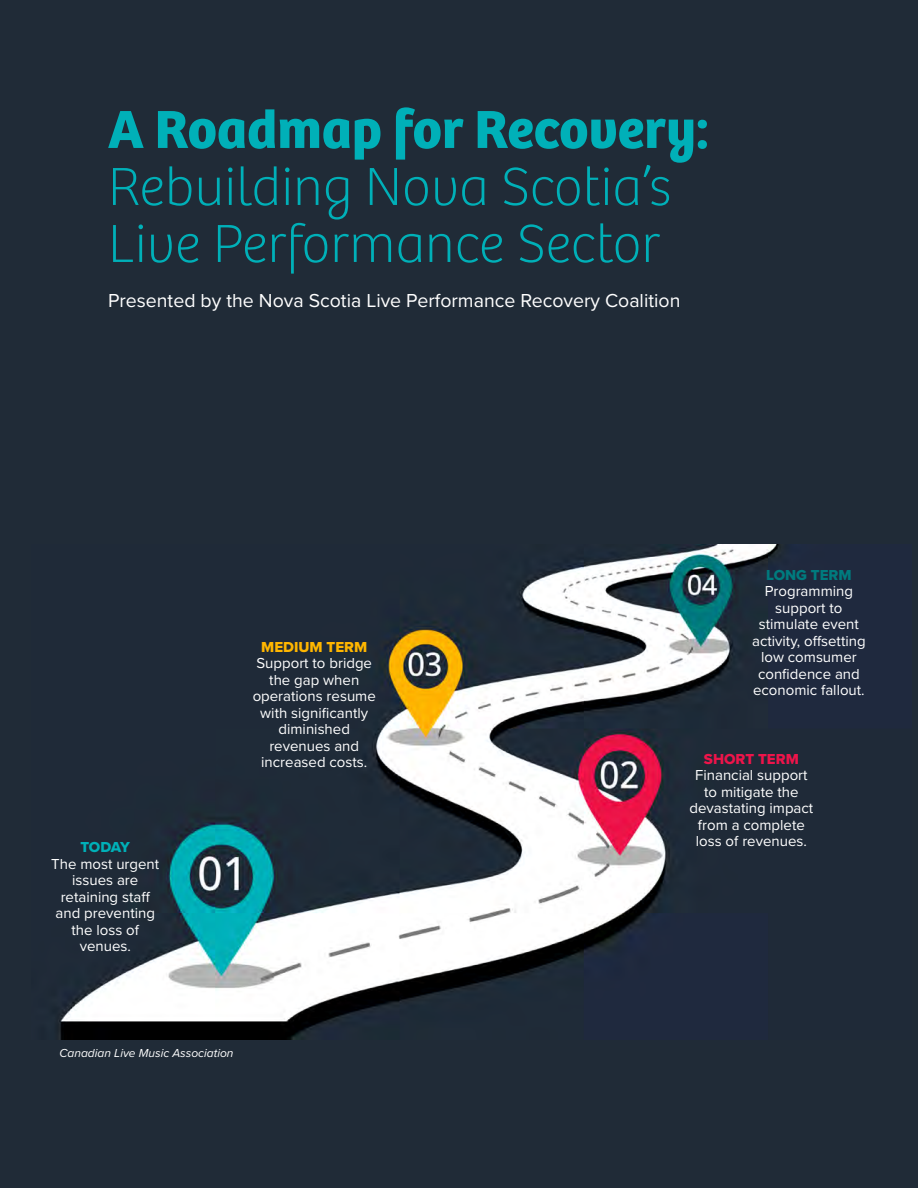
<style>
.page{position:relative;width:918px;height:1188px;background:#202b37}
.page>*{position:absolute;margin:0;border:0;box-sizing:border-box;transform-origin:0 0}
.t1{font:100 55.5px/57px "Bree";color:#00b0b8}
.t2{font:700 55.5px "Bree";color:#00b0b8}
.t3{font:19.5px "Proxima Nova";color:#fff}
.t4{font:15px/16.5px "Proxima Nova";color:#fff;text-align:center}
.t5{font:15px "Proxima Nova Extrabld";color:#ffb600}
.t6{font:15px "Proxima Nova Extrabld";color:#ed144a}
.t7{font:15px "Proxima Nova Extrabld";color:#007b7e}
.t8{font:15px "Proxima Nova Extrabld";letter-spacing:-.025em;color:#00b0b8}
.t9{font:italic 12px "Proxima Nova";color:#fff}
</style>
<div class="page">
<img style="left:59px;top:545px;width:742px;height:495px">
<p class="t2" style="left:108px;top:85px;width:602px">A Roadmap for Recovery:</p>
<p class="t1" style="left:108px;top:155px;width:565px">Rebuilding Nova Scotia’s<br>Live Performance Sector</p>
<p class="t3" style="left:108px;top:286px;width:574px">Presented by the Nova Scotia Live Performance Recovery Coalition</p>
<p class="t8" style="left:80px;top:836px;width:51px">TODAY</p>
<p class="t4" style="left:51px;top:855px;width:110px">The most urgent issues are retaining staff and preventing the loss of venues.</p>
<p class="t5" style="left:261px;top:636px;width:108px">MEDIUM TERM</p>
<p class="t4" style="left:253px;top:654px;width:125px">Support to bridge the gap when operations resume with significantly diminished revenues and increased costs.</p>
<p class="t9" style="left:59px;top:1044px;width:176px">Canadian Live Music Association</p>
<p class="t7" style="left:766px;top:564px;width:87px">LONG TERM</p>
<p class="t4" style="left:752px;top:583px;width:115px">Programming support to stimulate event activity, offsetting low comsumer confidence and economic fallout.</p>
<p class="t6" style="left:704px;top:747px;width:96px">SHORT TERM</p>
<p class="t4" style="left:689px;top:766px;width:125px">Financial support to mitigate the devastating impact from a complete loss of revenues.</p>
</div>
